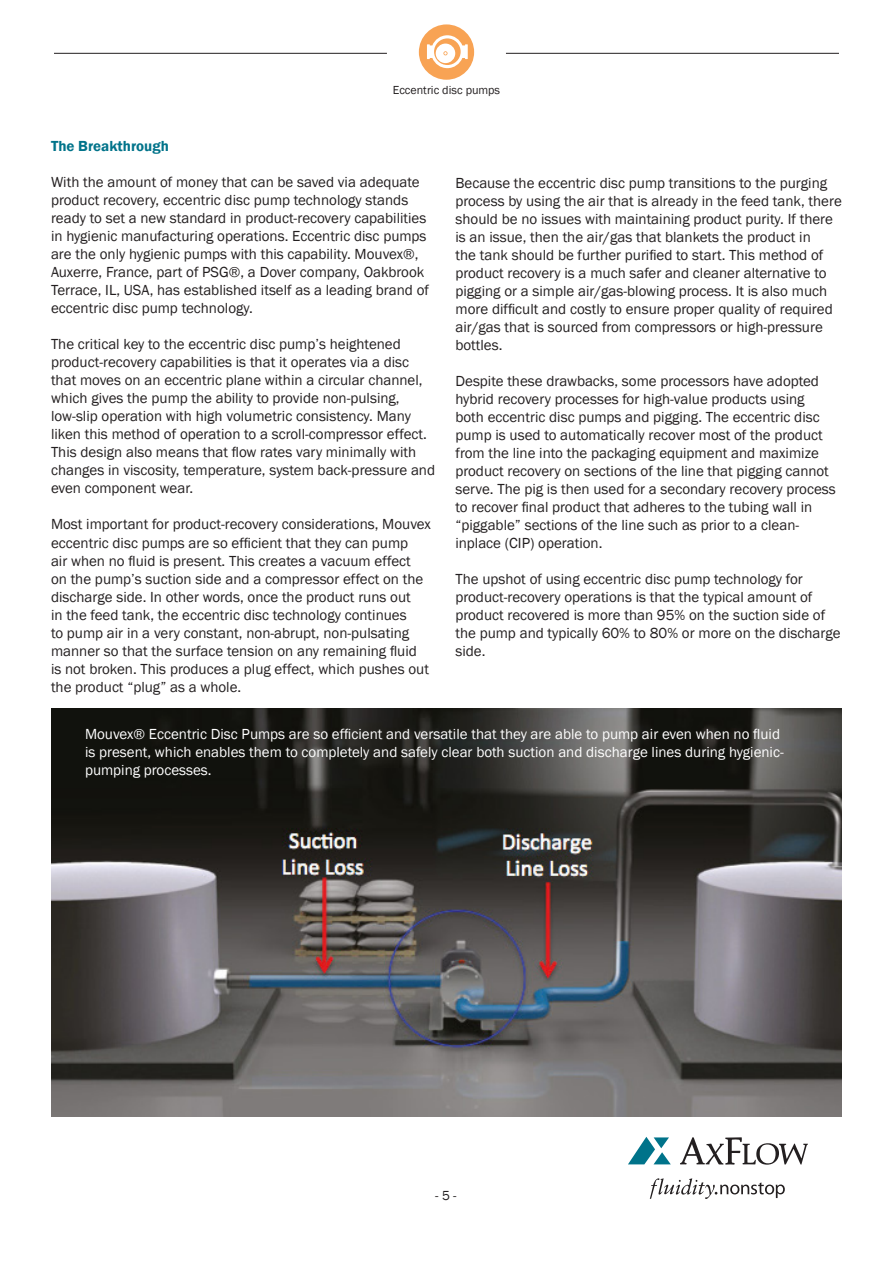
<style>
.page{position:relative;width:893px;height:1263px;background:#fff}
.page>*{position:absolute;margin:0;border:0;box-sizing:border-box;transform-origin:0 0}
.t1{font:15px/18px "Franklin Gothic";color:#231f20}
.t2{font:15px/18px "Franklin Gothic";color:#fff}
.t3{font:600 15px "Franklin Gothic";color:#00738a}
.t4{font:13.5px "Franklin Gothic";color:#231f20}
.t5{font:12px "Franklin Gothic";color:#231f20}
</style>
<div class="page">
<hr style="left:54px;top:53px;width:333px;height:1px;background:#231f20">
<hr style="left:506px;top:53px;width:333px;height:1px;background:#231f20">
<div style="left:419px;top:24px;width:55px;height:56px;background:#f8a354;border-radius:50%"></div>
<svg style="left:427px;top:35px;width:41px;height:33px"></svg>
<svg style="left:628px;top:1137px;width:43px;height:27px"></svg>
<svg style="left:680px;top:1137px;width:128px;height:28px"></svg>
<svg style="left:650px;top:1178px;width:135px;height:21px"></svg>
<img style="left:51px;top:709px;width:791px;height:407px">
<p class="t5" style="left:393px;top:82px;width:109px">Eccentric disc pumps</p>
<p class="t3" style="left:51px;top:137px;width:119px">The Breakthrough</p>
<p class="t1" style="left:51px;top:174px;width:379px">With the amount of money that can be saved via adequate product recovery, eccentric disc pump technology stands ready to set a new standard in product-recovery capabilities in hygienic manufacturing operations. Eccentric disc pumps are the only hygienic pumps with this capability. Mouvex®, Auxerre, France, part of PSG®, a Dover company, Oakbrook Terrace, IL, USA, has established itself as a leading brand of eccentric disc pump technology.</p>
<p class="t1" style="left:51px;top:336px;width:386px">The critical key to the eccentric disc pump’s heightened product-recovery capabilities is that it operates via a disc that moves on an eccentric plane within a circular channel, which gives the pump the ability to provide non-pulsing, low-slip operation with high volumetric consistency. Many liken this method of operation to a scroll-compressor effect.<br>This design also means that flow rates vary minimally with changes in viscosity, temperature, system back-pressure and even component wear.</p>
<p class="t1" style="left:51px;top:516px;width:381px">Most important for product-recovery considerations, Mouvex eccentric disc pumps are so efficient that they can pump<br>air when no fluid is present. This creates a vacuum effect<br>on the pump’s suction side and a compressor effect on the discharge side. In other words, once the product runs out<br>in the feed tank, the eccentric disc technology continues<br>to pump air in a very constant, non-abrupt, non-pulsating manner so that the surface tension on any remaining fluid is not broken. This produces a plug effect, which pushes out the product “plug” as a whole.</p>
<p class="t1" style="left:455px;top:174px;width:388px">Because the eccentric disc pump transitions to the purging process by using the air that is already in the feed tank, there should be no issues with maintaining product purity. If there is an issue, then the air/gas that blankets the product in<br>the tank should be further purified to start. This method of product recovery is a much safer and cleaner alternative to pigging or a simple air/gas-blowing process. It is also much more difficult and costly to ensure proper quality of required air/gas that is sourced from compressors or high-pressure bottles.</p>
<p class="t1" style="left:455px;top:372px;width:382px">Despite these drawbacks, some processors have adopted hybrid recovery processes for high-value products using both eccentric disc pumps and pigging. The eccentric disc pump is used to automatically recover most of the product from the line into the packaging equipment and maximize product recovery on sections of the line that pigging cannot serve. The pig is then used for a secondary recovery process to recover final product that adheres to the tubing wall in “piggable” sections of the line such as prior to a clean&shy;inplace (CIP) operation.</p>
<p class="t1" style="left:455px;top:570px;width:387px">The upshot of using eccentric disc pump technology for product-recovery operations is that the typical amount of product recovered is more than 95% on the suction side of the pump and typically 60% to 80% or more on the discharge side.</p>
<p class="t2" style="left:85px;top:725px;width:700px">Mouvex® Eccentric Disc Pumps are so efficient and versatile that they are able to pump air even when no fluid is present, which enables them to completely and safely clear both suction and discharge lines during hygienic&shy;pumping processes.</p>
<p class="t4" style="left:435px;top:1186px;width:23px">- 5 -</p>
</div>
